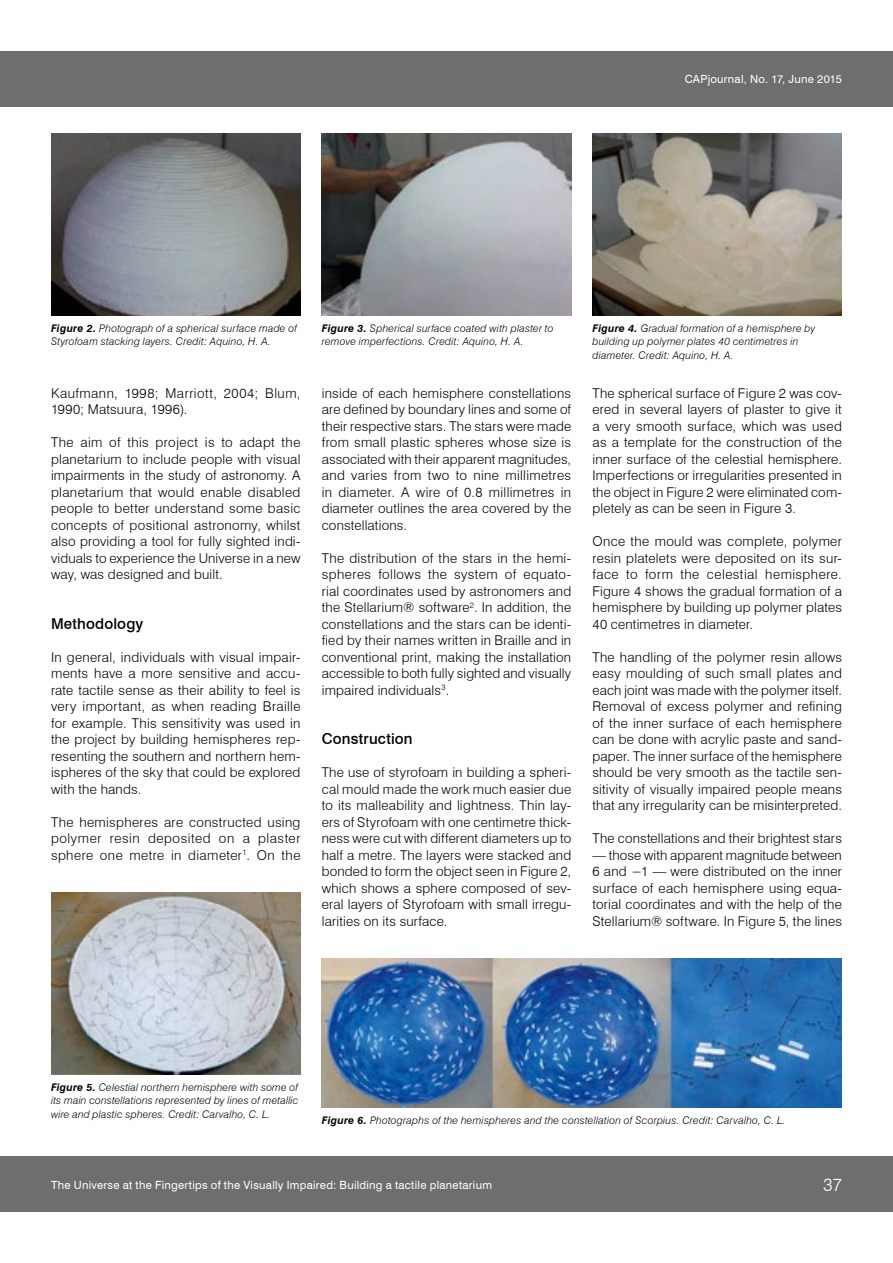
<style>
.page{position:relative;width:893px;height:1263px;background:#fff}
.page>*{position:absolute;margin:0;border:0;box-sizing:border-box;transform-origin:0 0}
.PAGE_NUMBER_s721LtBT{font:300 18px "Swiss 721 BT";color:#fff}
.BODY_TEXT_TITLES__s7{font:500 15px "Swiss 721 BT";letter-spacing:.015em;color:#000}
.BODY_TEXT_s721LtBT-l{font:300 13.5px/16.5px "Swiss 721 BT";letter-spacing:.015em;color:#000;text-align:justify}
.FOOTER_HEADER_MAIN_T{font:11.25px "Swiss 721 BT";letter-spacing:.025em;color:#fff}
.ISSUE_N__FOOTER_HEAD{font:11.25px "Swiss 721 BT";letter-spacing:.025em;color:#fff}
.IMAGE_CAPTIONS_s721L{font:italic 300 10.5px/13.5px "Swiss 721 BT";letter-spacing:.02em;color:#000}
.s1{font-weight:700}
</style>
<div class="page">
<div style="left:0;top:1157px;width:893px;height:55px;background:#6e6e6d"></div>
<div style="left:0;top:51px;width:893px;height:55px;background:#6e6e6d"></div>
<img style="left:51px;top:134px;width:249px;height:181px">
<img style="left:322px;top:134px;width:249px;height:181px">
<img style="left:592px;top:134px;width:250px;height:181px">
<img style="left:51px;top:893px;width:249px;height:181px">
<img style="left:322px;top:959px;width:520px;height:148px">
<p class="ISSUE_N__FOOTER_HEAD" style="left:685px;top:72px;width:159px">CAPjournal, No. 17, June 2015</p>
<p class="IMAGE_CAPTIONS_s721L" style="left:51px;top:321px;width:247px"><span class="s1">Figure 2.</span> Photograph of a spherical surface made of<br>Styrofoam stacking layers. Credit: Aquino, H. A.</p>
<p class="BODY_TEXT_s721LtBT-l" style="left:51px;top:384px;width:251px">Kaufmann, 1998; Marriott, 2004; Blum,<br>1990; Matsuura, 1996).</p>
<p class="BODY_TEXT_s721LtBT-l" style="left:51px;top:434px;width:251px">The aim of this project is to adapt the planetarium to include people with visual impairments in the study of astronomy. A planetarium that would enable disabled people to better understand some basic concepts of positional astronomy, whilst also providing a tool for fully sighted indi&shy;viduals to experience the Universe in a new way, was designed and built.</p>
<p class="BODY_TEXT_TITLES__s7" style="left:51px;top:614px;width:94px">Methodology</p>
<p class="BODY_TEXT_s721LtBT-l" style="left:51px;top:648px;width:251px">In general, individuals with visual impair&shy;ments have a more sensitive and accu&shy;rate tactile sense as their ability to feel is very important, as when reading Braille for example. This sensitivity was used in the project by building hemispheres rep&shy;resenting the southern and northern hem&shy;ispheres of the sky that could be explored with the hands.</p>
<p class="BODY_TEXT_s721LtBT-l" style="left:51px;top:813px;width:251px">The hemispheres are constructed using polymer resin deposited on a plaster sphere one metre in diameter<sup>1</sup>. On the</p>
<p class="IMAGE_CAPTIONS_s721L" style="left:322px;top:321px;width:233px"><span class="s1">Figure 3.</span> Spherical surface coated with plaster to remove imperfections. Credit: Aquino, H. A.</p>
<p class="IMAGE_CAPTIONS_s721L" style="left:592px;top:321px;width:224px"><span class="s1">Figure 4.</span> Gradual formation of a hemisphere by building up polymer plates 40 centimetres in diameter. Credit: Aquino, H. A.</p>
<p class="BODY_TEXT_s721LtBT-l" style="left:322px;top:384px;width:251px">inside of each hemisphere constellations are defined by boundary lines and some of their respective stars. The stars were made from small plastic spheres whose size is associated with their apparent magnitudes, and varies from two to nine millimetres in diameter. A wire of 0.8 -millimetres in diameter outlines the area covered by the constellations.</p>
<p class="BODY_TEXT_s721LtBT-l" style="left:322px;top:549px;width:251px">The distribution of the stars in the hemi&shy;spheres follows the system of equato&shy;rial coordinates used by astronomers and the Stellarium® software<sup>2</sup>. In addition, the constellations and the stars can be identi&shy;fied by their names written in Braille and in conventional print, making the installation accessible to both fully sighted and visually impaired individuals<sup>3</sup>.</p>
<p class="BODY_TEXT_TITLES__s7" style="left:322px;top:730px;width:92px">Construction</p>
<p class="BODY_TEXT_s721LtBT-l" style="left:322px;top:764px;width:251px">The use of styrofoam in building a spheri&shy;cal mould made the work much easier due to its malleability and lightness. Thin lay&shy;ers of Styrofoam with one centimetre thick&shy;ness were cut with different diameters up to half a metre. The layers were stacked and bonded to form the object seen in Figure 2, which shows a sphere composed of sev&shy;eral layers of Styrofoam with small irregu&shy;larities on its surface.</p>
<p class="BODY_TEXT_s721LtBT-l" style="left:592px;top:384px;width:251px">The spherical surface of Figure 2 was cov&shy;ered in several layers of plaster to give it a very smooth surface, which was used as a template for the construction of the inner surface of the celestial hemisphere.<br>Imperfections or irregularities presented in the object in Figure 2 were eliminated com&shy;pletely as can be seen in Figure 3.</p>
<p class="BODY_TEXT_s721LtBT-l" style="left:592px;top:533px;width:251px">Once the mould was complete, polymer resin platelets were deposited on its sur&shy;face to form the celestial hemisphere.<br>Figure 4 shows the gradual formation of a hemisphere by building up polymer plates 40 centimetres in diameter.</p>
<p class="BODY_TEXT_s721LtBT-l" style="left:592px;top:648px;width:251px">The handling of the polymer resin allows easy moulding of such small plates and each joint was made with the polymer itself.<br>Removal of excess polymer and refining of the inner surface of each hemisphere can be done with acrylic paste and sand&shy;paper. The inner surface of the hemisphere should be very smooth as the tactile sen&shy;sitivity of visually impaired people means that any irregularity can be misinterpreted.</p>
<p class="BODY_TEXT_s721LtBT-l" style="left:592px;top:830px;width:251px">The constellations and their brightest stars</p>
<p class="BODY_TEXT_s721LtBT-l" style="left:592px;top:846px;width:251px">— those with apparent magnitude between 6 and −1 — were distributed on the inner surface of each hemisphere using equa&shy;torial coordinates and with the help of the Stellarium® software. In Figure 5, the lines</p>
<p class="IMAGE_CAPTIONS_s721L" style="left:51px;top:1080px;width:249px;text-align:justify"><span class="s1">Figure 5.</span> Celestial northern hemisphere with some of its main constellations represented by lines of metallic wire and plastic spheres. Credit: Carvalho, C. L.</p>
<p class="IMAGE_CAPTIONS_s721L" style="left:322px;top:1113px;width:465px"><span class="s1">Figure 6.</span> Photographs of the hemispheres and the constellation of Scorpius. Credit: Carvalho, C. L.</p>
<p class="FOOTER_HEADER_MAIN_T" style="left:51px;top:1178px;width:442px">The Universe at the Fingertips of the Visually Impaired: Building a tactile planetarium</p>
<p class="PAGE_NUMBER_s721LtBT" style="left:823px;top:1174px;width:20px">37</p>
</div>
